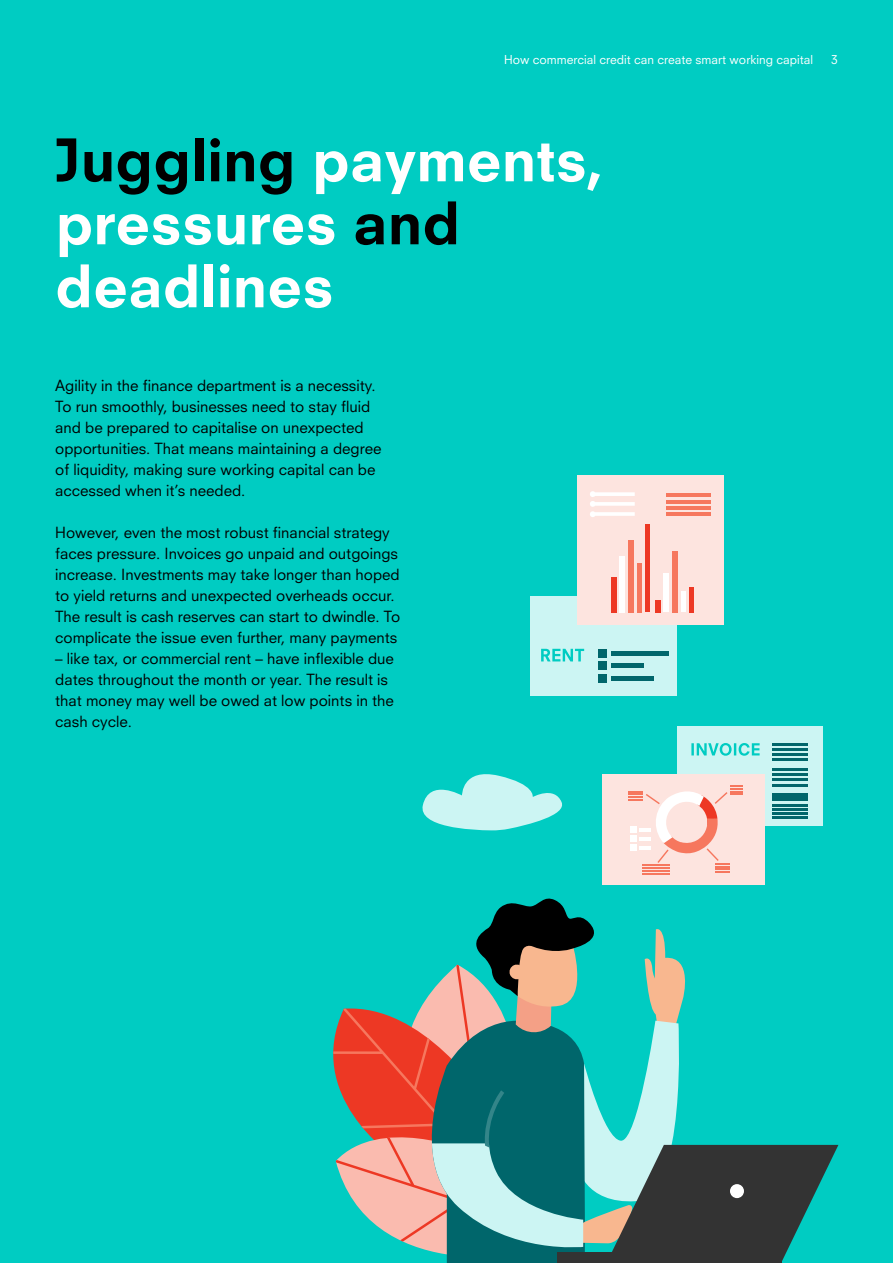
<style>
.page{position:relative;width:893px;height:1263px;background:#00ccc2}
.page>*{position:absolute;margin:0;border:0;box-sizing:border-box;transform-origin:0 0}
.t1{font:800 57px/63px "Neuzeit SLT Std";color:#fff}
.t2{font:15px/21px "Neuzeit SLT Std";color:#000}
.t3{font:12px "Neuzeit SLT Std";color:#fff}
.s1{color:#000}
</style>
<div class="page">
<svg style="left:333px;top:898px;width:505px;height:365px"></svg>
<div style="left:557px;top:1252px;width:224px;height:11px;background:#333"></div>
<div style="left:730px;top:1184px;width:14px;height:14px;background:#fff;border-radius:50%"></div>
<div style="left:530px;top:596px;width:146px;height:100px;background:#ccf5f3"></div>
<div style="left:577px;top:476px;width:146px;height:149px;background:#fde4df"></div>
<hr style="left:666px;top:494px;width:44px;height:3px;background:#f6775e">
<hr style="left:666px;top:500px;width:44px;height:3px;background:#f6775e">
<hr style="left:666px;top:506px;width:44px;height:3px;background:#f6775e">
<hr style="left:666px;top:513px;width:44px;height:3px;background:#f6775e">
<svg style="left:590px;top:491px;width:45px;height:26px"></svg>
<div style="left:611px;top:577px;width:5px;height:35px;background:#ed3824"></div>
<div style="left:637px;top:563px;width:5px;height:49px;background:#f6775e"></div>
<div style="left:619px;top:556px;width:6px;height:56px;background:#fff"></div>
<div style="left:645px;top:524px;width:5px;height:88px;background:#ed3824"></div>
<div style="left:628px;top:540px;width:5px;height:72px;background:#f6775e"></div>
<div style="left:655px;top:600px;width:5px;height:12px;background:#ed3824"></div>
<div style="left:681px;top:591px;width:5px;height:21px;background:#fff"></div>
<div style="left:664px;top:574px;width:5px;height:38px;background:#fff"></div>
<div style="left:689px;top:587px;width:5px;height:25px;background:#ed3824"></div>
<div style="left:672px;top:551px;width:6px;height:61px;background:#f6775e"></div>
<div style="left:598px;top:649px;width:9px;height:8px;background:#00666b"></div>
<hr style="left:611px;top:651px;width:58px;height:4px;background:#00666b">
<div style="left:598px;top:661px;width:9px;height:9px;background:#00666b"></div>
<hr style="left:611px;top:664px;width:33px;height:4px;background:#00666b">
<div style="left:598px;top:674px;width:9px;height:9px;background:#00666b"></div>
<div style="left:611px;top:676px;width:42px;height:5px;background:#00666b"></div>
<div style="left:677px;top:726px;width:145px;height:100px;background:#ccf5f3"></div>
<div style="left:602px;top:774px;width:163px;height:111px;background:#fde4df"></div>
<svg style="left:628px;top:785px;width:115px;height:89px"></svg>
<hr style="left:772px;top:804px;width:36px;height:2px;background:#00666b">
<hr style="left:772px;top:808px;width:36px;height:2px;background:#00666b">
<hr style="left:772px;top:812px;width:36px;height:2px;background:#00666b">
<hr style="left:772px;top:816px;width:36px;height:2px;background:#00666b">
<div style="left:772px;top:794px;width:36px;height:7px;background:#00666b"></div>
<svg style="left:541px;top:649px;width:43px;height:12px"></svg>
<svg style="left:691px;top:743px;width:69px;height:13px"></svg>
<hr style="left:772px;top:768px;width:36px;height:3px;background:#00666b">
<hr style="left:772px;top:773px;width:36px;height:3px;background:#00666b">
<hr style="left:772px;top:779px;width:36px;height:2px;background:#00666b">
<hr style="left:772px;top:784px;width:36px;height:2px;background:#00666b">
<hr style="left:772px;top:743px;width:36px;height:3px;background:#00666b">
<hr style="left:772px;top:748px;width:36px;height:3px;background:#00666b">
<hr style="left:772px;top:753px;width:36px;height:3px;background:#00666b">
<hr style="left:772px;top:758px;width:36px;height:3px;background:#00666b">
<svg style="left:422px;top:774px;width:140px;height:56px"></svg>
<p class="t3" style="left:504px;top:53px;width:310px">How commercial credit can create smart working capital</p>
<p class="t3" style="left:831px;top:53px;width:8px">3</p>
<h1 class="t1" style="left:55px;top:128px;width:549px"><span class="s1">Juggling</span> payments, pressures <span class="s1">and </span>deadlines</h1>
<p class="t2" style="left:55px;top:375px;width:328px">Agility in the finance department is a necessity.<br>To run smoothly, businesses need to stay fluid and be prepared to capitalise on unexpected opportunities. That means maintaining a degree of liquidity, making sure working capital can be accessed when it’s needed.</p>
<p class="t2" style="left:55px;top:522px;width:346px">However, even the most robust financial strategy faces pressure. Invoices go unpaid and outgoings increase. Investments may take longer than hoped to yield returns and unexpected overheads occur.<br>The result is cash reserves can start to dwindle. To complicate the issue even further, many payments</p>
<p class="t2" style="left:55px;top:648px;width:340px">– like tax, or commercial rent – have inflexible due dates throughout the month or year. The result is that money may well be owed at low points in the cash cycle.</p>
</div>
